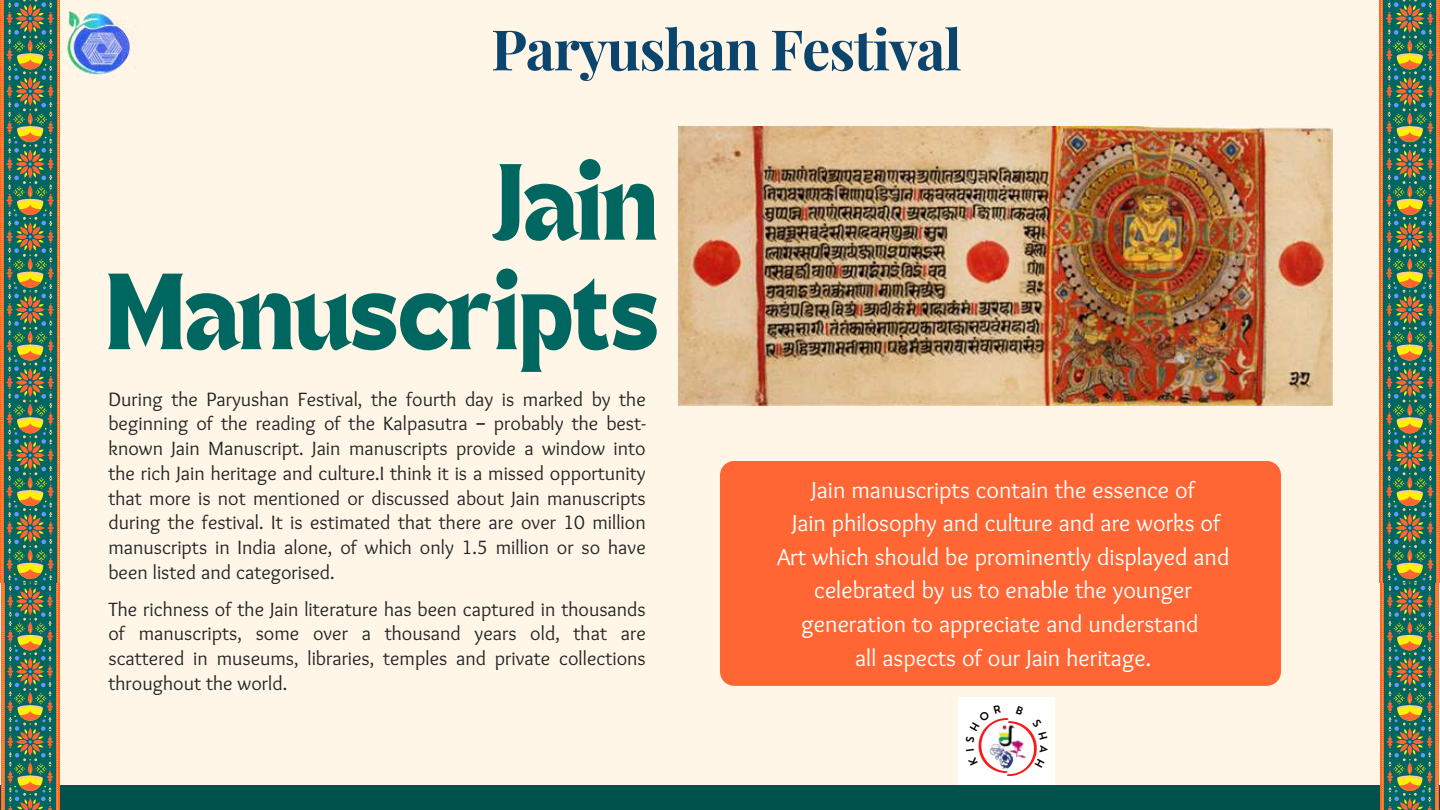
<style>
.page{position:relative;width:1440px;height:810px;background:#fff6e8}
.page>*{position:absolute;margin:0;border:0;box-sizing:border-box;transform-origin:0 0}
.t1{font:78.3px/109.5px "TANHEADLINE";color:#006660;text-align:right}
.t2{font:700 56px "Playfair Display";letter-spacing:-.02em;color:#0b456d}
.t3{font:24px/33.6px "Sukar";color:#fff;text-align:center}
.t4{font:20px/24.8px "Sukar";color:#242424;text-align:justify}
.s1{font-family:"Noto Sans Gurmukhi"}
</style>
<div class="page">
<div style="left:0;top:785px;width:1440px;height:25px;background:#01524d"></div>
<div style="left:0;top:0;width:60px;height:291px;background:#f63"></div>
<div style="left:0;top:291px;width:60px;height:291px;background:#f63"></div>
<svg style="left:1px;top:0;width:58px;height:810px;background:#577553"></svg>
<div style="left:1380px;top:0;width:60px;height:291px;background:#f63"></div>
<div style="left:1380px;top:291px;width:60px;height:291px;background:#f63"></div>
<svg style="left:1381px;top:0;width:58px;height:810px;background:#577553"></svg>
<img style="left:679px;top:127px;width:654px;height:278px">
<div style="left:720px;top:461px;width:561px;height:225px;background:#f63;border-radius:14px"></div>
<div style="left:959px;top:697px;width:96px;height:88px;background:#fff"></div>
<img style="left:67px;top:11px;width:66px;height:66px">
<svg style="left:978px;top:718px;width:59px;height:58px"></svg>
<h2 class="t2" style="left:491px;top:10px;width:472px">Paryushan Festival</h2>
<h1 class="t1" style="left:106px;top:157px;width:554px">Jain<br>Manuscripts</h1>
<p class="t4" style="left:109px;top:388px;width:539px">During the Paryushan Festival, the fourth day is marked by the beginning of the reading of the Kalpasutra <span class="s1">–</span> probably the best&shy;known Jain Manuscript. Jain manuscripts provide a window into the rich Jain heritage and culture.I think it is a missed opportunity that more is not mentioned or discussed about Jain manuscripts during the festival. It is estimated that there are over 10 million manuscripts in India alone, of which only 1.5 million or so have been listed and categorised.</p>
<p class="t4" style="left:109px;top:598px;width:539px">The richness of the Jain literature has been captured in thousands of manuscripts, some over a thousand years old, that are scattered in museums, libraries, temples and private collections throughout the world.</p>
<p class="t3" style="left:777px;top:474px;width:454px">Jain manuscripts contain the essence of<br>Jain philosophy and culture and are works of Art which should be prominently displayed and celebrated by us to enable the younger generation to appreciate and understand<br>all aspects of our Jain heritage.</p>
</div>
